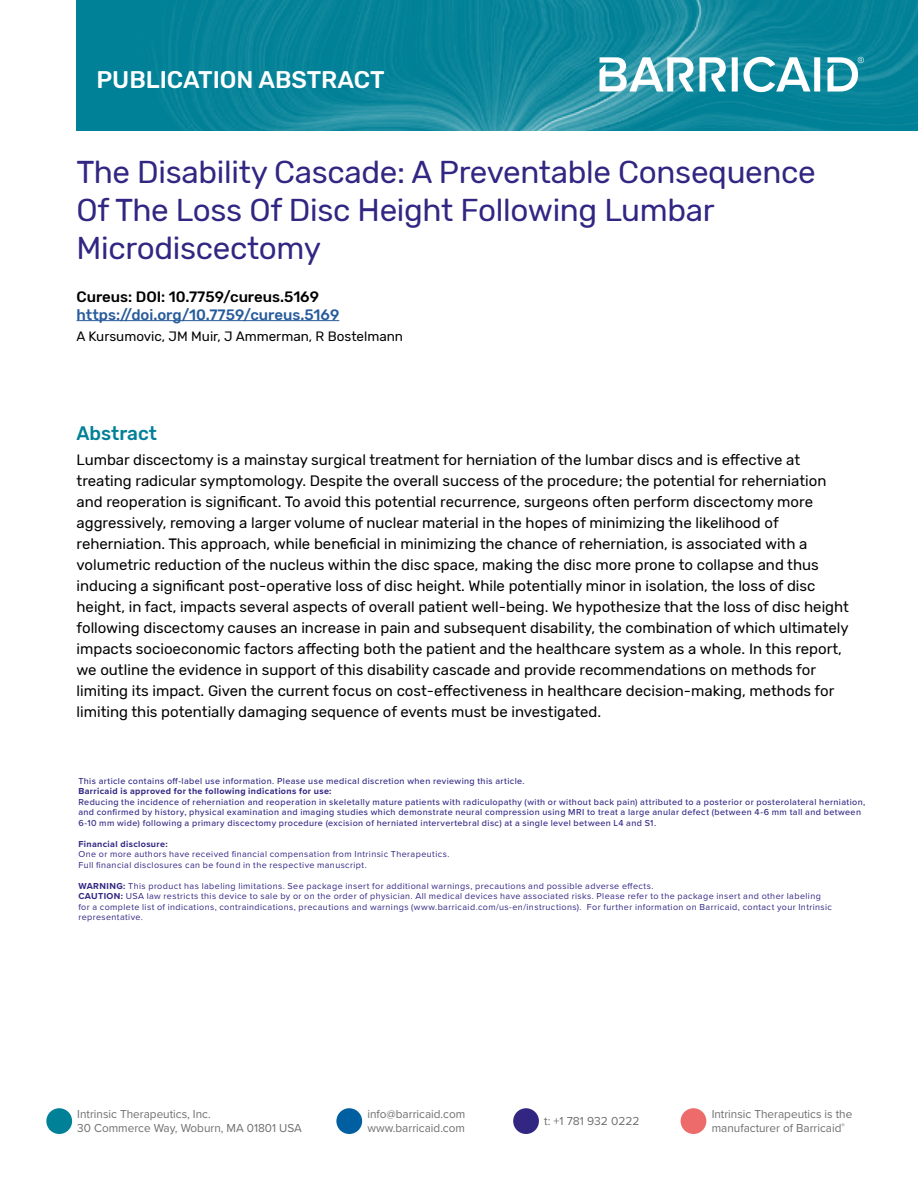
<style>
.page{position:relative;width:918px;height:1188px;background:#fff}
.page>*{position:absolute;margin:0;border:0;box-sizing:border-box;transform-origin:0 0}
.t1{font:31.5px/37.8px "Rubik";letter-spacing:-.01em;color:#312783}
.t2{font:500 24px "Rubik";color:#fff}
.t3{font:500 19.5px "Rubik";color:#008197}
.t4{font:15px/21px "Rubik";color:#000}
.t5{font:500 15px "Rubik";color:#275b9b}
.t6{font:500 15px "Rubik";color:#000}
.t7{font:13.5px "Rubik";color:#000}
.t8{font:12px/14.4px "Proxima Nova";color:#706f6f}
.t9{font:9px/10.5px "Proxima Nova";letter-spacing:.045em;color:#312783}
.t10{font:500 9px/10.5px "Proxima Nova";letter-spacing:.045em;color:#312783}
.t11{font:700 9px "Proxima Nova";letter-spacing:.04em;color:#312783}
.s1{font-weight:700}
</style>
<div class="page">
<div style="left:77px;top:0;width:841px;height:131px;background:#008197"></div>
<img style="left:154px;top:0;width:764px;height:131px">
<hr style="left:77px;top:320px;width:262px;height:1px;background:#275b9b">
<svg style="left:600px;top:57px;width:264px;height:35px"></svg>
<div style="left:46px;top:1108px;width:26px;height:26px;background:#008197;border-radius:50%"></div>
<div style="left:336px;top:1108px;width:26px;height:26px;background:#005fa0;border-radius:50%"></div>
<div style="left:513px;top:1108px;width:26px;height:26px;background:#312783;border-radius:50%"></div>
<div style="left:681px;top:1108px;width:25px;height:26px;background:#ed6b6a;border-radius:50%"></div>
<h2 class="t2" style="left:96px;top:66px;width:290px">PUBLICATION ABSTRACT</h2>
<h1 class="t1" style="left:77px;top:154px;width:741px">The Disability Cascade: A Preventable Consequence<br>Of The Loss Of Disc Height Following Lumbar<br>Microdiscectomy</h1>
<p class="t6" style="left:77px;top:288px;width:244px">Cureus: DOI: 10.7759/cureus.5169</p>
<p class="t5" style="left:77px;top:306px;width:264px">https://doi.org/10.7759/cureus.5169</p>
<p class="t7" style="left:77px;top:329px;width:328px">A Kursumovic, JM Muir, J Ammerman, R Bostelmann</p>
<h3 class="t3" style="left:77px;top:422px;width:82px">Abstract</h3>
<p class="t4" style="left:77px;top:450px;width:774px">Lumbar discectomy is a mainstay surgical treatment for herniation of the lumbar discs and is effective at treating radicular symptomology. Despite the overall success of the procedure; the potential for reherniation and reoperation is significant. To avoid this potential recurrence, surgeons often perform discectomy more aggressively, removing a larger volume of nuclear material in the hopes of minimizing the likelihood of reherniation. This approach, while beneficial in minimizing the chance of reherniation, is associated with a volumetric reduction of the nucleus within the disc space, making the disc more prone to collapse and thus inducing a significant post-operative loss of disc height. While potentially minor in isolation, the loss of disc height, in fact, impacts several aspects of overall patient well-being. We hypothesize that the loss of disc height following discectomy causes an increase in pain and subsequent disability, the combination of which ultimately impacts socioeconomic factors affecting both the patient and the healthcare system as a whole. In this report, we outline the evidence in support of this disability cascade and provide recommendations on methods for limiting its impact. Given the current focus on cost-effectiveness in healthcare decision-making, methods for limiting this potentially damaging sequence of events must be investigated.</p>
<p class="t10" style="left:78px;top:775px;width:448px">This article contains off-label use information. Please use medical discretion when reviewing this article.</p>
<p class="t11" style="left:78px;top:784px;width:255px">Barricaid is approved for the following indications for use:</p>
<p class="t10" style="left:78px;top:796px;width:789px">Reducing the incidence of reherniation and reoperation in skeletally mature patients with radiculopathy (with or without back pain) attributed to a posterior or posterolateral herniation, and confirmed by history, physical examination and imaging studies which demonstrate neural compression using MRI to treat a large anular defect (between 4-6 mm tall and between<br>6-10 mm wide) following a primary discectomy procedure (excision of herniated intervertebral disc) at a single level between L4 and S1.</p>
<p class="t11" style="left:78px;top:837px;width:91px">Financial disclosure:</p>
<p class="t9" style="left:78px;top:848px;width:373px">One or more authors have received financial compensation from Intrinsic Therapeutics.<br>Full financial disclosures can be found in the respective manuscript.</p>
<p class="t9" style="left:78px;top:880px;width:755px"><span class="s1">WARNING:</span> This product has labeling limitations. See package insert for additional warnings, precautions and possible adverse effects.<br><span class="s1">CAUTION:</span> USA law restricts this device to sale by or on the order of physician. All medical devices have associated risks. Please refer to the package insert and other labeling for a complete list of indications, contraindications, precautions and warnings (www.barricaid.com/us-en/instructions). For further information on Barricaid, contact your Intrinsic representative.</p>
<p class="t8" style="left:77px;top:1106px;width:226px">Intrinsic Therapeutics, Inc.<br>30 Commerce Way, Woburn, MA 01801 USA</p>
<p class="t8" style="left:367px;top:1106px;width:99px">info@barricaid.com www.barricaid.com</p>
<p class="t8" style="left:712px;top:1106px;width:142px">Intrinsic Therapeutics is the manufacturer of Barricaid<sup>®</sup></p>
<p class="t8" style="left:544px;top:1113px;width:97px">t: +1 781 932 0222</p>
</div>
